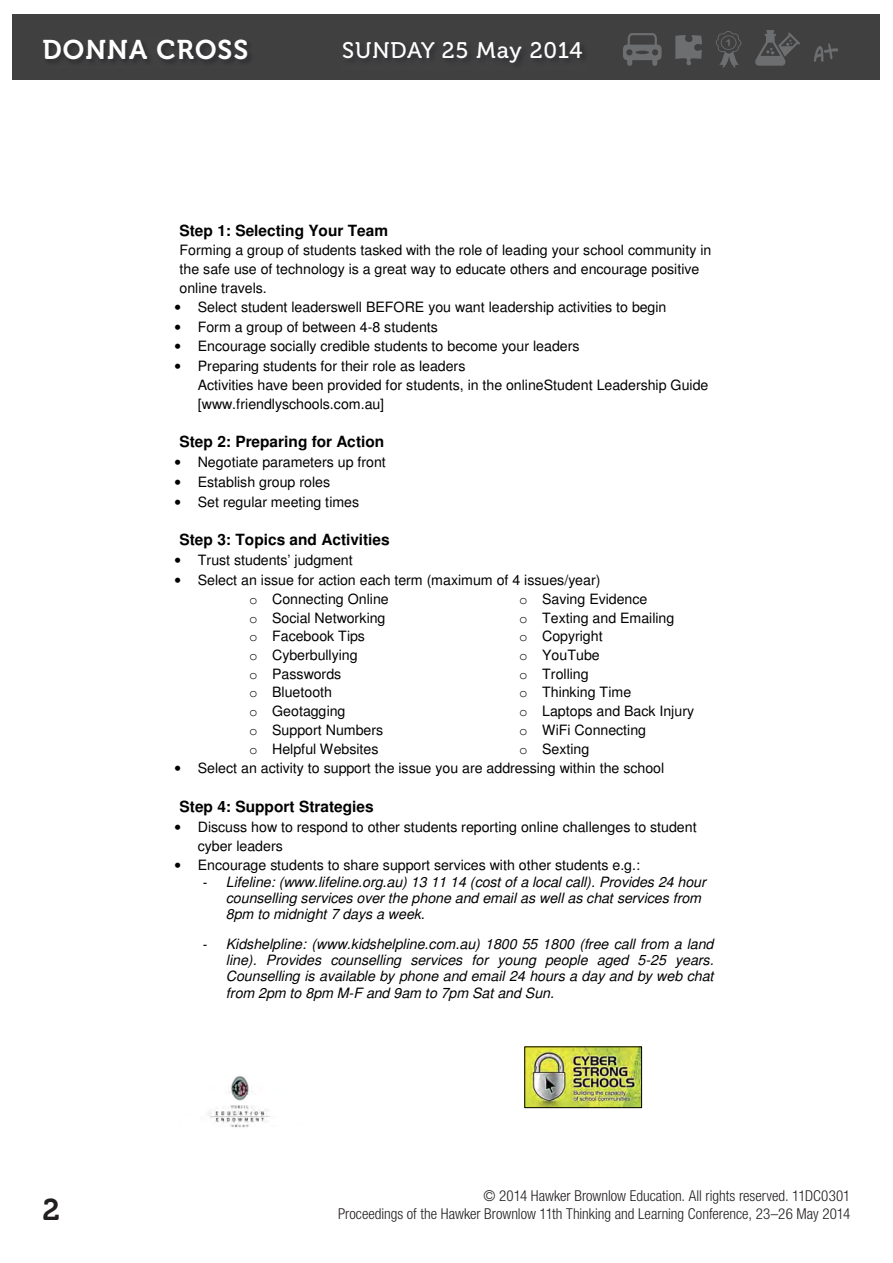
<style>
.page{position:relative;width:893px;height:1263px;background:#fff}
.page>*{position:absolute;margin:0;border:0;box-sizing:border-box;transform-origin:0 0}
.t1{font:30px "Museo 700";color:#231f20}
.t2{font:27px "Museo 700";letter-spacing:.04em;color:#fff}
.t3{font:22.5px "Museo 500";letter-spacing:.04em;color:#fff}
.t4{font:700 15.45px "Helvetica";color:#000}
.t5{font:300 condensed 15px/18px "Helvetica Neue LT Std";color:#231f20;text-align:right}
.t6{font:14.25px/18.8px "Helvetica";color:#000}
.t7{font:italic 14.25px/16.4px "Helvetica";color:#000}
.t8{font:9.45px "Arial Rounded MT Bold";color:#6d6e70;scale:1.2 1}
.s1{font-family:"Courier"}
.s2{font-style:normal}
</style>
<div class="page">
<div style="left:13px;top:14px;width:867px;height:65px;background:#404041"></div>
<svg style="left:755px;top:30px;width:45px;height:36px"></svg>
<svg style="left:814px;top:43px;width:24px;height:19px"></svg>
<div style="left:627px;top:52px;width:5px;height:14px;background:#6d6e70;border-radius:3px"></div>
<div style="left:652px;top:52px;width:5px;height:14px;background:#6d6e70;border-radius:3px"></div>
<div style="left:623px;top:45px;width:39px;height:15px;background:#6d6e70;border-radius:4px"></div>
<svg style="left:626px;top:33px;width:32px;height:22px"></svg>
<hr style="left:635px;top:51px;width:14px;height:3px;background:#404041;border-radius:50%">
<svg style="left:716px;top:31px;width:25px;height:37px"></svg>
<svg style="left:675px;top:35px;width:27px;height:30px"></svg>
<img style="left:527px;top:1049px;width:113px;height:57px">
<div style="left:525px;top:1047px;width:117px;height:61px;border:1px solid #000"></div>
<img style="left:208px;top:1076px;width:63px;height:52px">
<h2 class="t2" style="left:43px;top:40px;width:207px">DONNA CROSS</h2>
<h3 class="t3" style="left:342px;top:42px;width:242px">SUNDAY 25 May 2014</h3>
<p class="t8" style="left:725px;top:37px;width:7px">1</p>
<p class="t4" style="left:180px;top:225px;width:210px">Step 1: Selecting Your Team</p>
<p class="t6" style="left:180px;top:242px;width:533px">Forming a group of students tasked with the role of leading your school community in the safe use of technology is a great way to educate others and encourage positive online travels.</p>
<p class="t6" style="left:175px;top:299px;width:493px">• Select student leaderswell BEFORE you want leadership activities to begin</p>
<p class="t6" style="left:175px;top:319px;width:265px">• Form a group of between 4-8 students</p>
<p class="t6" style="left:175px;top:338px;width:406px">• Encourage socially credible students to become your leaders</p>
<p class="t6" style="left:198px;top:358px;width:512px;text-indent:-23px">• Preparing students for their role as leaders<br>Activities have been provided for students, in the onlineStudent Leadership Guide [www.friendlyschools.com.au]</p>
<p class="t4" style="left:180px;top:436px;width:206px">Step 2: Preparing for Action</p>
<p class="t6" style="left:175px;top:454px;width:213px">• Negotiate parameters up front</p>
<p class="t6" style="left:175px;top:474px;width:157px">• Establish group roles</p>
<p class="t6" style="left:175px;top:494px;width:186px">• Set regular meeting times</p>
<p class="t4" style="left:180px;top:534px;width:212px">Step 3: Topics and Activities</p>
<p class="t6" style="left:175px;top:552px;width:180px">• Trust students’ judgment</p>
<p class="t6" style="left:249px;top:572px;width:353px;text-indent:-74px">• Select an issue for action each term (maximum of 4 issues/year) <span class="s1">o</span> Connecting Online<br><span class="s1">o</span> Social Networking<br><span class="s1">o</span> Facebook Tips<br><span class="s1">o</span> Cyberbullying<br><span class="s1">o</span> Passwords<br><span class="s1">o</span> Bluetooth<br><span class="s1">o</span> Geotagging<br><span class="s1">o</span> Support Numbers<br><span class="s1">o</span> Helpful Websites</p>
<p class="t6" style="left:519px;top:591px;width:177px"><span class="s1">o</span> Saving Evidence<br><span class="s1">o</span> Texting and Emailing<br><span class="s1">o</span> Copyright<br><span class="s1">o</span> YouTube<br><span class="s1">o</span> Trolling<br><span class="s1">o</span> Thinking Time<br><span class="s1">o</span> Laptops and Back Injury <span class="s1">o</span> WiFi Connecting<br><span class="s1">o</span> Sexting</p>
<p class="t6" style="left:175px;top:760px;width:491px">• Select an activity to support the issue you are addressing within the school</p>
<p class="t4" style="left:180px;top:801px;width:196px">Step 4: Support Strategies</p>
<p class="t6" style="left:198px;top:819px;width:500px;text-indent:-23px">• Discuss how to respond to other students reporting online challenges to student cyber leaders</p>
<p class="t7" style="left:226px;top:858px;width:481px;text-indent:-51px">• <span class="s2">Encourage students to share support services with other students e.g.:<br></span>Lifeline: (www.lifeline.org.au) 13 11 14 (cost of a local call). Provides 24 hour counselling services over the phone and email as well as chat services from 8pm to midnight 7 days a week.</p>
<p class="t7" style="left:226px;top:937px;width:489px;text-align:justify">Kidshelpline: (www.kidshelpline.com.au) 1800 55 1800 (free call from a land line). Provides counselling services for young people aged 5-25 years.<br>Counselling is available by phone and email 24 hours a day and by web chat from 2pm to 8pm M-F and 9am to 7pm Sat and Sun.</p>
<h1 class="t1" style="left:43px;top:1199px;width:19px">2</h1>
<p class="t5" style="left:338px;top:1189px;width:514px">© 2014 Hawker Brownlow Education. All rights reserved. 11DC0301<br>Proceedings of the Hawker Brownlow 11th Thinking and Learning Conference, 23–26 May 2014</p>
</div>
